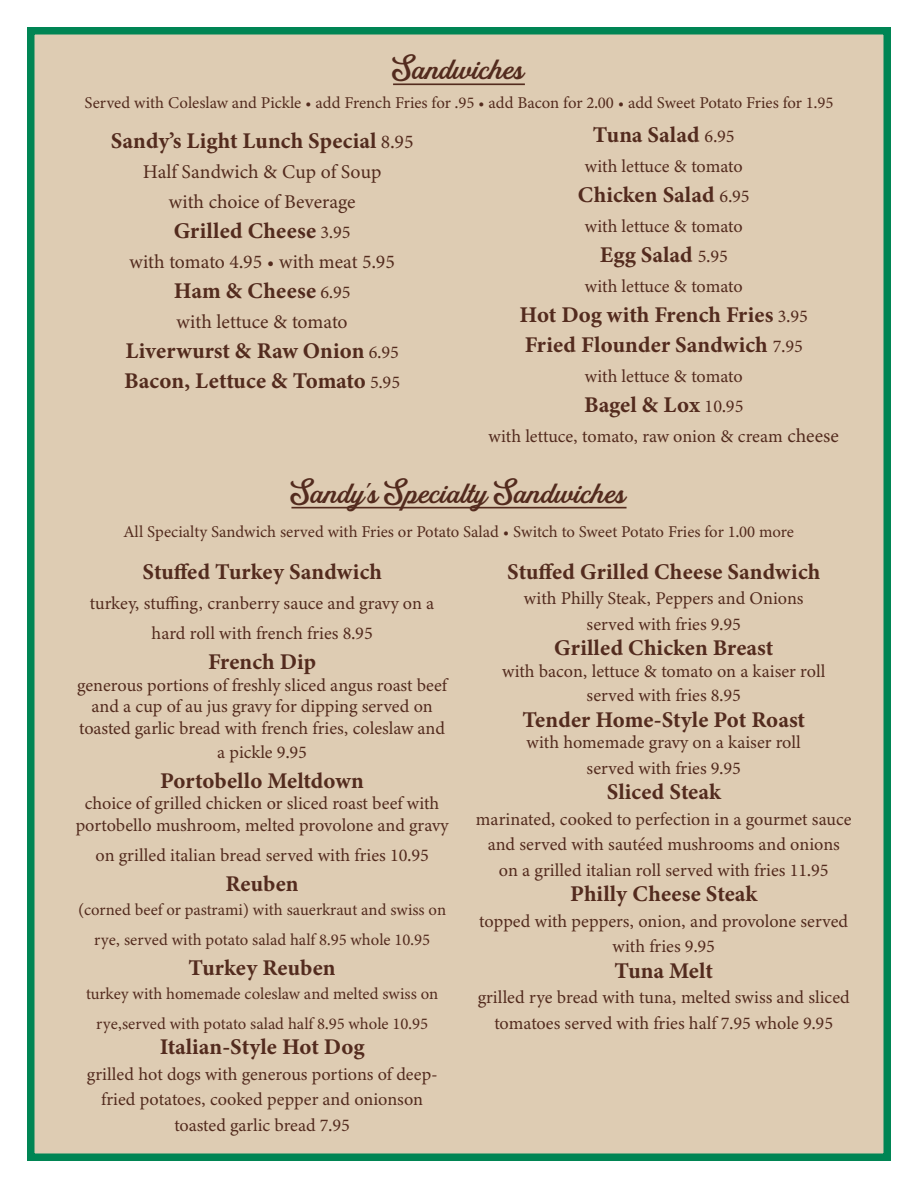
<style>
.page{position:relative;width:918px;height:1188px;background:#fff}
.page>*{position:absolute;margin:0;border:0;box-sizing:border-box;transform-origin:0 0}
.t1{font:33px "Golden Hills DEMO Regular";color:#532b1e}
.t2{font:22.5px "Minion Variable Concept";letter-spacing:.025em;color:#532b1e}
.t3{font:19.5px "Minion Variable Concept";color:#532b1e}
.t4{font:18px/25.5px "Minion Variable Concept";color:#532b1e;text-align:center}
.t5{font:16.5px/30px "Minion Variable Concept";color:#532b1e;text-align:center}
.s1{font-size:18px}
.s2{font-size:19.5px}
</style>
<div class="page">
<div style="left:27px;top:27px;width:864px;height:1134px;background:#deccb3;border:8px solid #008554"></div>
<hr style="left:393px;top:83px;width:132px;height:2px;background:#532b1e">
<hr style="left:291px;top:507px;width:336px;height:1px;background:#532b1e">
<p class="t1" style="left:393px;top:49px;width:133px">Sandwiches</p>
<p class="t5" style="left:85px;top:87px;width:750px">Served with Coleslaw and Pickle • add French Fries for .95 • add Bacon for 2.00 • add Sweet Potato Fries for 1.95</p>
<p class="t2" style="left:593px;top:119px;width:143px">Tuna Salad <span class="s1">6.95</span></p>
<p class="t4" style="left:585px;top:153px;width:159px">with lettuce &amp; tomato</p>
<p class="t2" style="left:578px;top:179px;width:173px">Chicken Salad <span class="s1">6.95</span></p>
<p class="t4" style="left:585px;top:213px;width:159px">with lettuce &amp; tomato</p>
<p class="t2" style="left:600px;top:239px;width:130px">Egg Salad <span class="s1">5.95</span></p>
<p class="t4" style="left:585px;top:273px;width:159px">with lettuce &amp; tomato</p>
<p class="t2" style="left:520px;top:299px;width:290px">Hot Dog with French Fries <span class="s1">3.95</span></p>
<p class="t2" style="left:525px;top:329px;width:280px">Fried Flounder Sandwich <span class="s1">7.95</span></p>
<p class="t4" style="left:585px;top:363px;width:159px">with lettuce &amp; tomato</p>
<p class="t2" style="left:584px;top:389px;width:161px">Bagel &amp; Lox <span class="s1">10.95</span></p>
<p class="t4" style="left:489px;top:423px;width:352px">with lettuce, tomato, raw onion &amp; cream <span class="s2">cheese</span></p>
<p class="t2" style="left:111px;top:125px;width:304px">Sandy’s Light Lunch Special <span class="s2">8.95</span></p>
<p class="t3" style="left:143px;top:158px;width:240px">Half Sandwich &amp; Cup of Soup</p>
<p class="t3" style="left:169px;top:188px;width:188px">with choice of Beverage</p>
<p class="t2" style="left:174px;top:215px;width:178px">Grilled Cheese <span class="s1">3.95</span></p>
<p class="t3" style="left:129px;top:248px;width:267px">with tomato 4.95 • with meat 5.95</p>
<p class="t2" style="left:174px;top:275px;width:178px">Ham &amp; Cheese <span class="s1">6.95</span></p>
<p class="t3" style="left:177px;top:308px;width:173px">with lettuce &amp; tomato</p>
<p class="t2" style="left:125px;top:335px;width:275px">Liverwurst &amp; Raw Onion <span class="s1">6.95</span></p>
<p class="t2" style="left:124px;top:365px;width:277px">Bacon, Lettuce &amp; Tomato <span class="s1">5.95</span></p>
<p class="t1" style="left:291px;top:473px;width:337px">Sandy’s Specialty Sandwiches</p>
<p class="t5" style="left:124px;top:517px;width:671px">All Specialty Sandwich served with Fries or Potato Salad • Switch to Sweet Potato Fries for 1.00 more</p>
<p class="t2" style="left:507px;top:556px;width:314px">Stuffed Grilled Cheese Sandwich</p>
<p class="t4" style="left:524px;top:586px;width:281px">with Philly Steak, Peppers and Onions</p>
<p class="t4" style="left:587px;top:611px;width:156px">served with fries 9.95</p>
<p class="t2" style="left:554px;top:633px;width:220px">Grilled Chicken Breast</p>
<p class="t4" style="left:502px;top:658px;width:325px">with bacon, lettuce &amp; tomato on a kaiser roll</p>
<p class="t4" style="left:587px;top:682px;width:156px">served with fries 8.95</p>
<p class="t2" style="left:522px;top:704px;width:284px">Tender Home-Style Pot Roast</p>
<p class="t4" style="left:527px;top:730px;width:276px">with homemade gravy on a kaiser roll</p>
<p class="t4" style="left:587px;top:755px;width:156px">served with fries 9.95</p>
<p class="t2" style="left:607px;top:776px;width:115px">Sliced Steak</p>
<p class="t4" style="left:476px;top:806px;width:377px">marinated, cooked to perfection in a gourmet sauce and served with sautéed mushrooms and onions</p>
<p class="t4" style="left:499px;top:857px;width:331px">on a grilled italian roll served with fries 11.95</p>
<p class="t2" style="left:570px;top:878px;width:188px">Philly Cheese Steak</p>
<p class="t4" style="left:479px;top:908px;width:370px">topped with peppers, onion, and provolone served with fries 9.95</p>
<p class="t2" style="left:615px;top:955px;width:99px">Tuna Melt</p>
<p class="t4" style="left:478px;top:985px;width:374px">grilled rye bread with tuna, melted swiss and sliced tomatoes served with fries half 7.95 whole 9.95</p>
<p class="t2" style="left:142px;top:556px;width:241px">Stuffed Turkey Sandwich</p>
<p class="t4" style="left:90px;top:588px;width:346px;line-height:30px">turkey, stuffing, cranberry sauce and gravy on a hard roll with french fries 8.95</p>
<p class="t2" style="left:208px;top:646px;width:109px">French Dip</p>
<p class="t4" style="left:77px;top:674px;width:371px;line-height:21.6px">generous portions of freshly sliced angus roast beef and a cup of au jus gravy for dipping served on toasted garlic bread with french fries, coleslaw and</p>
<p class="t4" style="left:217px;top:739px;width:91px">a pickle 9.95</p>
<p class="t2" style="left:160px;top:765px;width:205px">Portobello Meltdown</p>
<p class="t4" style="left:76px;top:793px;width:374px;line-height:21.6px">choice of grilled chicken or sliced roast beef with portobello mushroom, melted provolone and gravy</p>
<p class="t4" style="left:96px;top:842px;width:335px">on grilled italian bread served with fries 10.95</p>
<p class="t2" style="left:226px;top:868px;width:74px">Reuben</p>
<p class="t5" style="left:78px;top:895px;width:370px">(corned beef or pastrami) with sauerkraut and swiss on rye, served with potato salad half 8.95 whole 10.95</p>
<p class="t2" style="left:189px;top:952px;width:148px">Turkey Reuben</p>
<p class="t5" style="left:86px;top:979px;width:354px">turkey with homemade coleslaw and melted swiss on rye,served with potato salad half 8.95 whole 10.95</p>
<p class="t2" style="left:160px;top:1032px;width:206px">Italian-Style Hot Dog</p>
<p class="t4" style="left:87px;top:1061px;width:352px">grilled hot dogs with generous portions of deep&shy;fried potatoes, cooked pepper and onionson toasted garlic bread 7.95</p>
</div>
